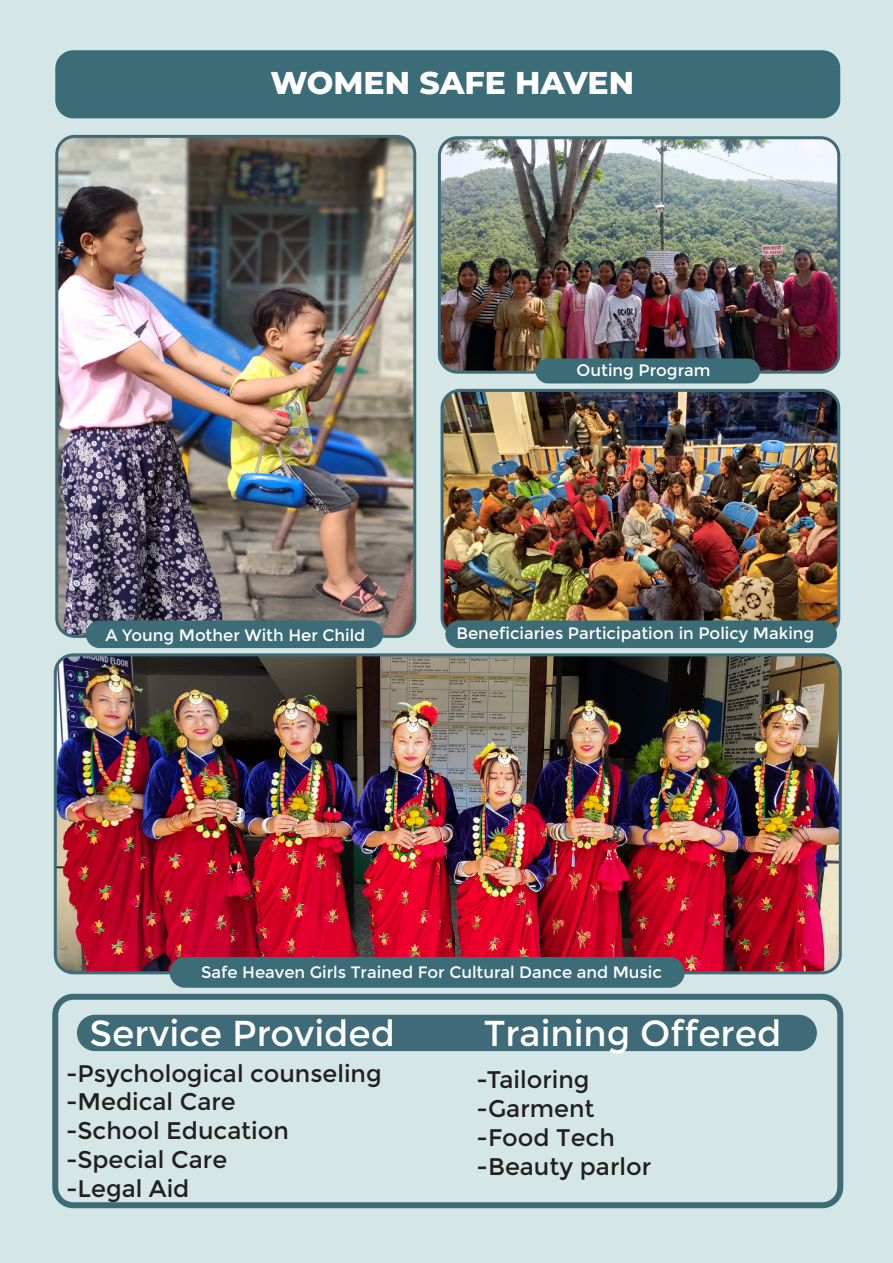
<style>
.page{position:relative;width:893px;height:1263px;background:#d4e6e6}
.page>*{position:absolute;margin:0;border:0;box-sizing:border-box;transform-origin:0 0}
.t1{font:36px "Montserrat";color:#fff}
.t2{font:800 31.5px "Montserrat";color:#fff}
.t3{font:24px "Montserrat";color:#231f20}
.t4{font:16.5px "Montserrat";color:#fff}
</style>
<div class="page">
<div style="left:55px;top:50px;width:785px;height:68px;background:#3c6c77;border-radius:18px"></div>
<img style="left:59px;top:136px;width:356px;height:498px">
<div style="left:55px;top:135px;width:361px;height:503px;border:3px solid #3e6b77;border-radius:18px"></div>
<img style="left:442px;top:140px;width:394px;height:230px">
<div style="left:438px;top:136px;width:402px;height:238px;border:3px solid #3e6b77;border-radius:18px"></div>
<img style="left:442px;top:390px;width:397px;height:240px">
<div style="left:441px;top:389px;width:399px;height:248px;border:3px solid #3e6b77;border-radius:18px"></div>
<div style="left:52px;top:994px;width:791px;height:214px;border:6px solid #3e6b77;border-radius:18px"></div>
<div style="left:77px;top:1015px;width:740px;height:36px;background:#3e6b77;border-radius:18px"></div>
<img style="left:55px;top:657px;width:783px;height:316px">
<div style="left:54px;top:653px;width:788px;height:321px;border:3px solid #3e6b77;border-radius:18px"></div>
<div style="left:86px;top:620px;width:297px;height:28px;background:#3c6c77;border-radius:14px"></div>
<div style="left:445px;top:620px;width:392px;height:28px;background:#3c6c77;border-radius:14px"></div>
<div style="left:535px;top:358px;width:225px;height:25px;background:#3c6c77;border-radius:13px"></div>
<div style="left:170px;top:957px;width:515px;height:31px;background:#3c6c77;border-radius:15px"></div>
<p class="t2" style="left:270px;top:60px;width:365px">WOMEN SAFE HAVEN</p>
<p class="t4" style="left:577px;top:361px;width:136px">Outing Program</p>
<p class="t4" style="left:105px;top:625px;width:262px">A Young Mother With Her Child</p>
<p class="t4" style="left:456px;top:624px;width:359px">Beneficiaries Participation in Policy Making</p>
<p class="t4" style="left:201px;top:962px;width:462px">Safe Heaven Girls Trained For Cultural Dance and Music</p>
<p class="t1" style="left:90px;top:1012px;width:307px">Service Provided</p>
<p class="t1" style="left:484px;top:1012px;width:299px">Training Offered</p>
<p class="t3" style="left:66px;top:1059px;width:317px">-Psychological counseling</p>
<p class="t3" style="left:66px;top:1088px;width:171px">-Medical Care</p>
<p class="t3" style="left:66px;top:1117px;width:224px">-School Education</p>
<p class="t3" style="left:66px;top:1146px;width:163px">-Special Care</p>
<p class="t3" style="left:66px;top:1174px;width:125px">-Legal Aid</p>
<p class="t3" style="left:477px;top:1066px;width:114px">-Tailoring</p>
<p class="t3" style="left:477px;top:1095px;width:119px">-Garment</p>
<p class="t3" style="left:477px;top:1123px;width:140px">-Food Tech</p>
<p class="t3" style="left:477px;top:1152px;width:176px">-Beauty parlor</p>
</div>
